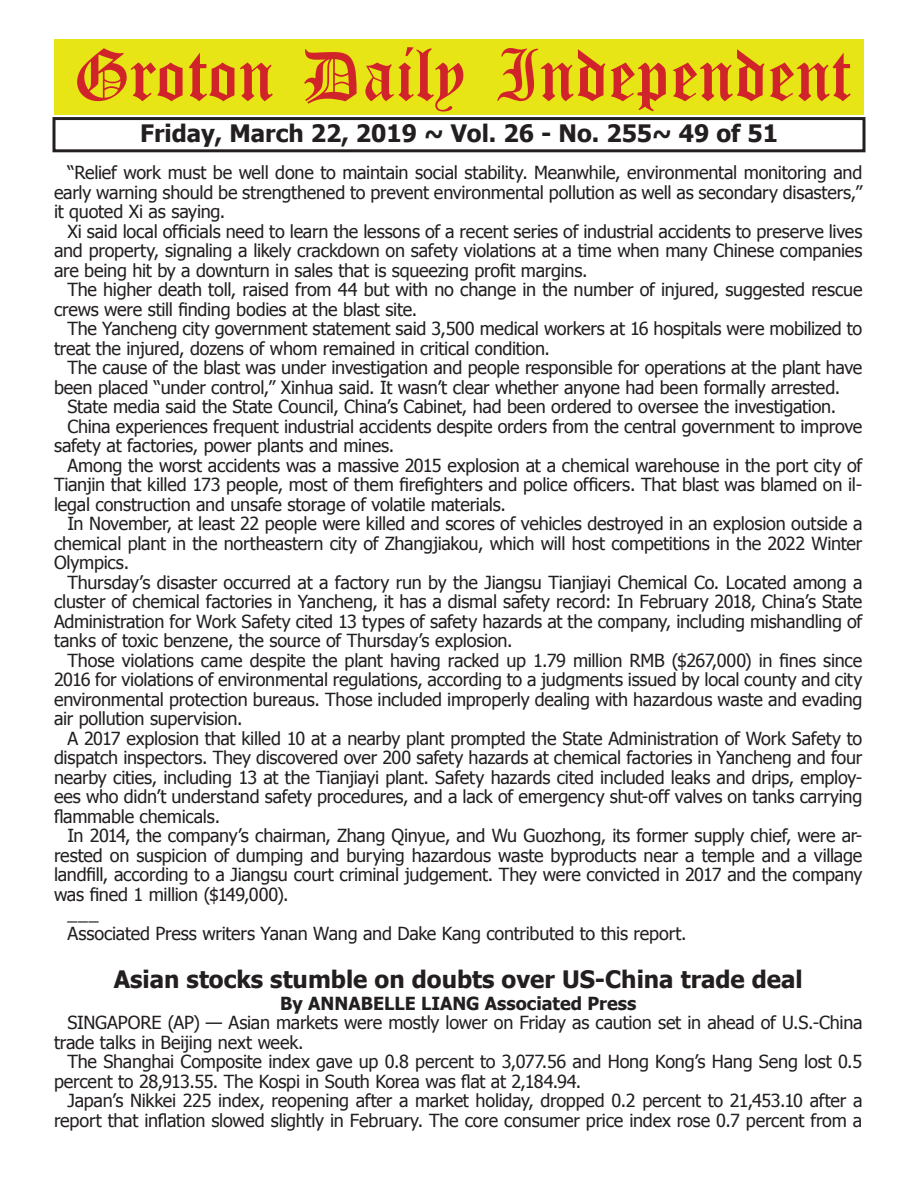
<style>
.page{position:relative;width:918px;height:1188px;background:#fff}
.page>*{position:absolute;margin:0;border:0;box-sizing:border-box;transform-origin:0 0}
.t1{font:54px "Old English Five";color:#d1232a}
.t2{font:700 24px "Tahoma";color:#231f20}
.t3{font:18px/19.5px "Tahoma";letter-spacing:-.01em;color:#231f20}
.t4{font:700 18px "Tahoma";color:#231f20}
</style>
<div class="page">
<div style="left:52px;top:117px;width:814px;height:35px;border:3px solid #231f20"></div>
<div style="left:54px;top:40px;width:810px;height:75px;background:#e7e515"></div>
<h1 class="t1" style="left:73px;top:50px;width:779px">Groton Daily Independent</h1>
<h2 class="t2" style="left:140px;top:116px;width:640px">Friday, March 22, 2019 ~ Vol. 26 - No. 255~ 49 of 51</h2>
<p class="t3" style="left:54px;top:162px;width:810px;text-align:justify;text-indent:14px">“Relief work must be well done to maintain social stability. Meanwhile, environmental monitoring and early warning should be strengthened to prevent environmental pollution as well as secondary disasters,” it quoted Xi as saying.</p>
<p class="t3" style="left:54px;top:221px;width:810px;text-align:justify;text-indent:14px">Xi said local officials need to learn the lessons of a recent series of industrial accidents to preserve lives and property, signaling a likely crackdown on safety violations at a time when many Chinese companies are being hit by a downturn in sales that is squeezing profit margins.</p>
<p class="t3" style="left:54px;top:279px;width:810px;text-indent:14px">The higher death toll, raised from 44 but with no change in the number of injured, suggested rescue crews were still finding bodies at the blast site.</p>
<p class="t3" style="left:54px;top:318px;width:810px;text-indent:14px">The Yancheng city government statement said 3,500 medical workers at 16 hospitals were mobilized to treat the injured, dozens of whom remained in critical condition.</p>
<p class="t3" style="left:54px;top:357px;width:810px;text-indent:14px">The cause of the blast was under investigation and people responsible for operations at the plant have been placed “under control,” Xinhua said. It wasn’t clear whether anyone had been formally arrested.</p>
<p class="t3" style="left:68px;top:396px;width:770px">State media said the State Council, China’s Cabinet, had been ordered to oversee the investigation.</p>
<p class="t3" style="left:68px;top:416px;width:796px">China experiences frequent industrial accidents despite orders from the central government to improve</p>
<p class="t3" style="left:54px;top:435px;width:342px">safety at factories, power plants and mines.</p>
<p class="t3" style="left:68px;top:455px;width:796px">Among the worst accidents was a massive 2015 explosion at a chemical warehouse in the port city of</p>
<p class="t3" style="left:54px;top:474px;width:810px">Tianjin that killed 173 people, most of them firefighters and police officers. That blast was blamed on il-</p>
<p class="t3" style="left:54px;top:494px;width:453px">legal construction and unsafe storage of volatile materials.</p>
<p class="t3" style="left:68px;top:513px;width:796px">In November, at least 22 people were killed and scores of vehicles destroyed in an explosion outside a</p>
<p class="t3" style="left:54px;top:533px;width:810px">chemical plant in the northeastern city of Zhangjiakou, which will host competitions in the 2022 Winter</p>
<p class="t3" style="left:54px;top:552px;width:77px">Olympics.</p>
<p class="t3" style="left:68px;top:572px;width:797px">Thursday’s disaster occurred at a factory run by the Jiangsu Tianjiayi Chemical Co. Located among a</p>
<p class="t3" style="left:54px;top:591px;width:810px">cluster of chemical factories in Yancheng, it has a dismal safety record: In February 2018, China’s State</p>
<p class="t3" style="left:54px;top:611px;width:810px">Administration for Work Safety cited 13 types of safety hazards at the company, including mishandling of</p>
<p class="t3" style="left:54px;top:630px;width:460px">tanks of toxic benzene, the source of Thursday’s explosion.</p>
<p class="t3" style="left:68px;top:650px;width:796px">Those violations came despite the plant having racked up 1.79 million RMB ($267,000) in fines since</p>
<p class="t3" style="left:54px;top:669px;width:810px">2016 for violations of environmental regulations, according to a judgments issued by local county and city</p>
<p class="t3" style="left:54px;top:689px;width:810px">environmental protection bureaus. Those included improperly dealing with hazardous waste and evading</p>
<p class="t3" style="left:54px;top:708px;width:190px">air pollution supervision.</p>
<p class="t3" style="left:68px;top:728px;width:796px">A 2017 explosion that killed 10 at a nearby plant prompted the State Administration of Work Safety to</p>
<p class="t3" style="left:54px;top:747px;width:810px">dispatch inspectors. They discovered over 200 safety hazards at chemical factories in Yancheng and four</p>
<p class="t3" style="left:54px;top:766px;width:810px">nearby cities, including 13 at the Tianjiayi plant. Safety hazards cited included leaks and drips, employ-</p>
<p class="t3" style="left:54px;top:786px;width:810px">ees who didn’t understand safety procedures, and a lack of emergency shut-off valves on tanks carrying</p>
<p class="t3" style="left:54px;top:805px;width:168px">flammable chemicals.</p>
<p class="t3" style="left:68px;top:825px;width:796px">In 2014, the company’s chairman, Zhang Qinyue, and Wu Guozhong, its former supply chief, were ar-</p>
<p class="t3" style="left:54px;top:844px;width:810px">rested on suspicion of dumping and burying hazardous waste byproducts near a temple and a village</p>
<p class="t3" style="left:54px;top:864px;width:810px">landfill, according to a Jiangsu court criminal judgement. They were convicted in 2017 and the company</p>
<p class="t3" style="left:54px;top:883px;width:236px">was fined 1 million ($149,000).</p>
<p class="t3" style="left:68px;top:903px;width:33px">___</p>
<p class="t3" style="left:68px;top:922px;width:621px">Associated Press writers Yanan Wang and Dake Kang contributed to this report.</p>
<h2 class="t2" style="left:114px;top:963px;width:690px">Asian stocks stumble on doubts over US-China trade deal</h2>
<p class="t4" style="left:280px;top:991px;width:357px">By ANNABELLE LIANG Associated Press</p>
<p class="t3" style="left:54px;top:1012px;width:810px;text-indent:14px">SINGAPORE (AP) — Asian markets were mostly lower on Friday as caution set in ahead of U.S.-China trade talks in Beijing next week.</p>
<p class="t3" style="left:54px;top:1051px;width:810px;text-indent:14px">The Shanghai Composite index gave up 0.8 percent to 3,077.56 and Hong Kong’s Hang Seng lost 0.5 percent to 28,913.55. The Kospi in South Korea was flat at 2,184.94.</p>
<p class="t3" style="left:54px;top:1090px;width:810px;text-align:right">Japan’s Nikkei 225 index, reopening after a market holiday, dropped 0.2 percent to 21,453.10 after a report that inflation slowed slightly in February. The core consumer price index rose 0.7 percent from a</p>
</div>
